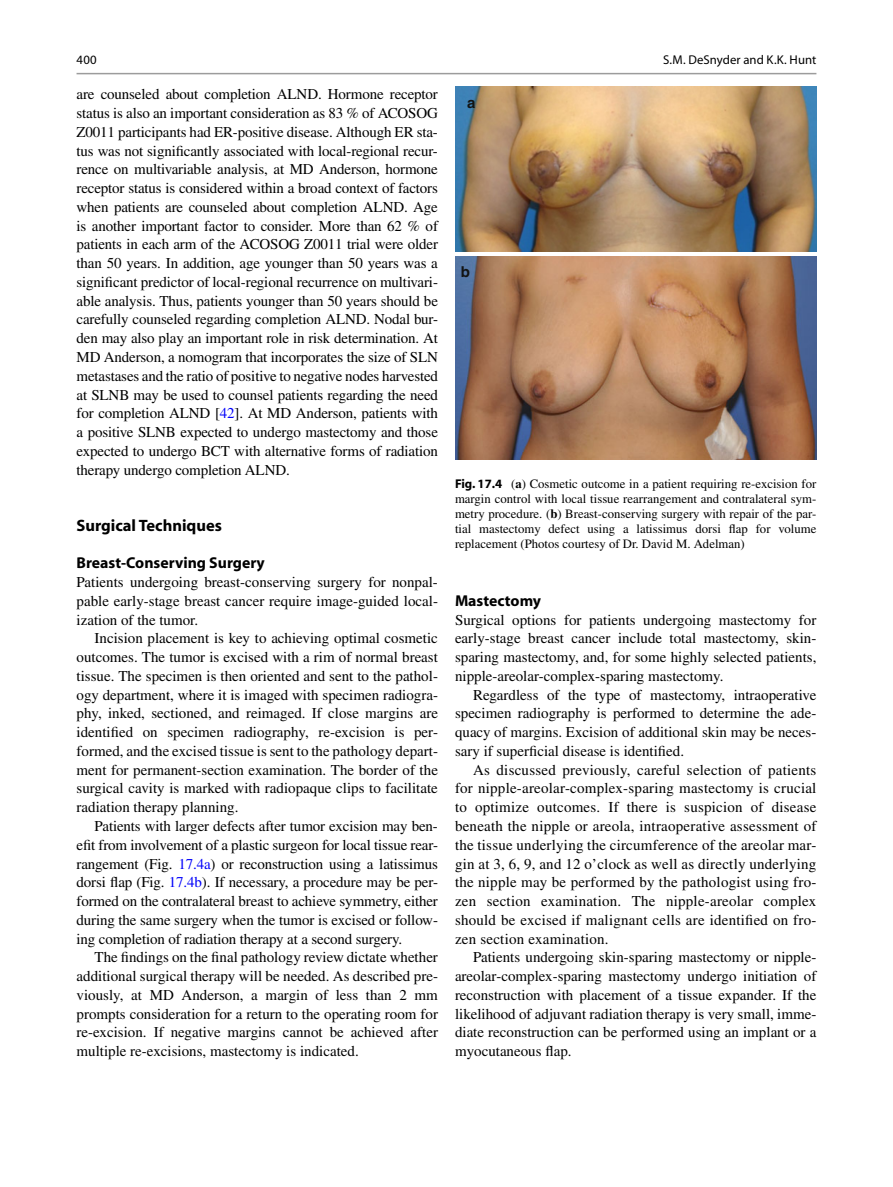
<style>
.page{position:relative;width:893px;height:1187px;background:#fff}
.page>*{position:absolute;margin:0;border:0;box-sizing:border-box;transform-origin:0 0}
.t1{font:700 16.5px "Myriad";color:#000}
.t2{font:700 15.75px "Myriad";color:#000}
.t3{font:15px/18.8px "Times";color:#000;text-align:justify}
.t4{font:700 15px "Helvetica";color:#131413}
.t5{font:12.75px/15px "Times";color:#000;text-align:justify}
.t6{font:12.75px "Myriad";letter-spacing:.005em;color:#000}
.s1{color:#0000fa}
.s2{font-family:"Myriad";font-weight:700}
.s3{font-weight:700}
</style>
<div class="page">
<img style="left:455px;top:87px;width:361px;height:165px">
<img style="left:455px;top:256px;width:361px;height:203px">
<hr style="left:77px;top:73px;width:739px;height:1px;background:#9c9c9c">
<p class="t6" style="left:77px;top:55px;width:22px">400</p>
<p class="t3" style="left:77px;top:86px;width:363px">are counseled about completion ALND. Hormone receptor status is also an important consideration as 83 % of ACOSOG Z0011 participants had ER-positive disease. Although ER sta&shy;tus was not significantly associated with local-regional recur&shy;rence on multivariable analysis, at MD Anderson, hormone receptor status is considered within a broad context of factors when patients are counseled about completion ALND. Age is another important factor to consider. More than 62 % of patients in each arm of the ACOSOG Z0011 trial were older than 50 years. In addition, age younger than 50 years was a significant predictor of local-regional recurrence on multivari&shy;able analysis. Thus, patients younger than 50 years should be carefully counseled regarding completion ALND. Nodal bur&shy;den may also play an important role in risk determination. At MD Anderson, a nomogram that incorporates the size of SLN metastases and the ratio of positive to negative nodes harvested at SLNB may be used to counsel patients regarding the need for completion ALND [ <span class="s1">42</span> ]. At MD Anderson, patients with a positive SLNB expected to undergo mastectomy and those expected to undergo BCT with alternative forms of radiation therapy undergo completion ALND.</p>
<p class="t1" style="left:77px;top:519px;width:147px">Surgical Techniques</p>
<p class="t2" style="left:77px;top:557px;width:190px">Breast-Conserving Surgery</p>
<p class="t3" style="left:77px;top:574px;width:363px">Patients undergoing breast-conserving surgery for nonpal&shy;pable early-stage breast cancer require image-guided local&shy;ization of the tumor.</p>
<p class="t3" style="left:77px;top:630px;width:363px;text-indent:18px">Incision placement is key to achieving optimal cosmetic outcomes. The tumor is excised with a rim of normal breast tissue. The specimen is then oriented and sent to the pathol&shy;ogy department, where it is imaged with specimen radiogra&shy;phy, inked, sectioned, and reimaged. If close margins are identified on specimen radiography, re-excision is per&shy;formed, and the excised tissue is sent to the pathology depart&shy;ment for permanent-section examination. The border of the surgical cavity is marked with radiopaque clips to facilitate radiation therapy planning.</p>
<p class="t3" style="left:77px;top:818px;width:363px;text-indent:18px">Patients with larger defects after tumor excision may ben&shy;efit from involvement of a plastic surgeon for local tissue rear&shy;rangement (Fig. <span class="s1">17.4a</span> ) or reconstruction using a latissimus dorsi flap (Fig. <span class="s1">17.4b</span> ). If necessary, a procedure may be per&shy;formed on the contralateral breast to achieve symmetry, either during the same surgery when the tumor is excised or follow&shy;ing completion of radiation therapy at a second surgery.</p>
<p class="t3" style="left:77px;top:949px;width:363px;text-indent:18px">The findings on the final pathology review dictate whether additional surgical therapy will be needed. As described pre&shy;viously, at MD Anderson, a margin of less than 2 mm prompts consideration for a return to the operating room for re-excision. If negative margins cannot be achieved after multiple re- excisions, mastectomy is indicated.</p>
<p class="t4" style="left:467px;top:93px;width:10px">a</p>
<p class="t4" style="left:461px;top:262px;width:11px">b</p>
<p class="t6" style="left:663px;top:55px;width:155px">S.M. DeSnyder and K.K. Hunt</p>
<p class="t5" style="left:455px;top:477px;width:363px"><span class="s2">Fig. 17.4</span> ( <span class="s3">a</span> ) Cosmetic outcome in a patient requiring re-excision for margin control with local tissue rearrangement and contralateral sym&shy;metry procedure. ( <span class="s3">b</span> ) Breast-conserving surgery with repair of the par&shy;tial mastectomy defect using a latissimus dorsi flap for volume replacement (Photos courtesy of Dr. David M. Adelman)</p>
<p class="t2" style="left:455px;top:594px;width:88px">Mastectomy</p>
<p class="t3" style="left:455px;top:611px;width:363px">Surgical options for patients undergoing mastectomy for early-stage breast cancer include total mastectomy, skin&shy;sparing mastectomy, and, for some highly selected patients, nipple-areolar-complex-sparing mastectomy.</p>
<p class="t3" style="left:455px;top:686px;width:363px;text-indent:18px">Regardless of the type of mastectomy, intraoperative specimen radiography is performed to determine the ade&shy;quacy of margins. Excision of additional skin may be neces&shy;sary if superficial disease is identified.</p>
<p class="t3" style="left:455px;top:761px;width:363px;text-indent:18px">As discussed previously, careful selection of patients for nipple-areolar-complex-sparing mastectomy is crucial to optimize outcomes. If there is suspicion of disease beneath the nipple or areola, intraoperative assessment of the tissue underlying the circumference of the areolar mar&shy;gin at 3, 6, 9, and 12 o’clock as well as directly underlying the nipple may be performed by the pathologist using fro&shy;zen section examination. The nipple-areolar complex should be excised if malignant cells are identified on fro&shy;zen section examination.</p>
<p class="t3" style="left:455px;top:949px;width:363px;text-indent:18px">Patients undergoing skin-sparing mastectomy or nipple&shy;areolar- complex-sparing mastectomy undergo initiation of reconstruction with placement of a tissue expander. If the likelihood of adjuvant radiation therapy is very small, imme&shy;diate reconstruction can be performed using an implant or a myocutaneous flap.</p>
</div>
